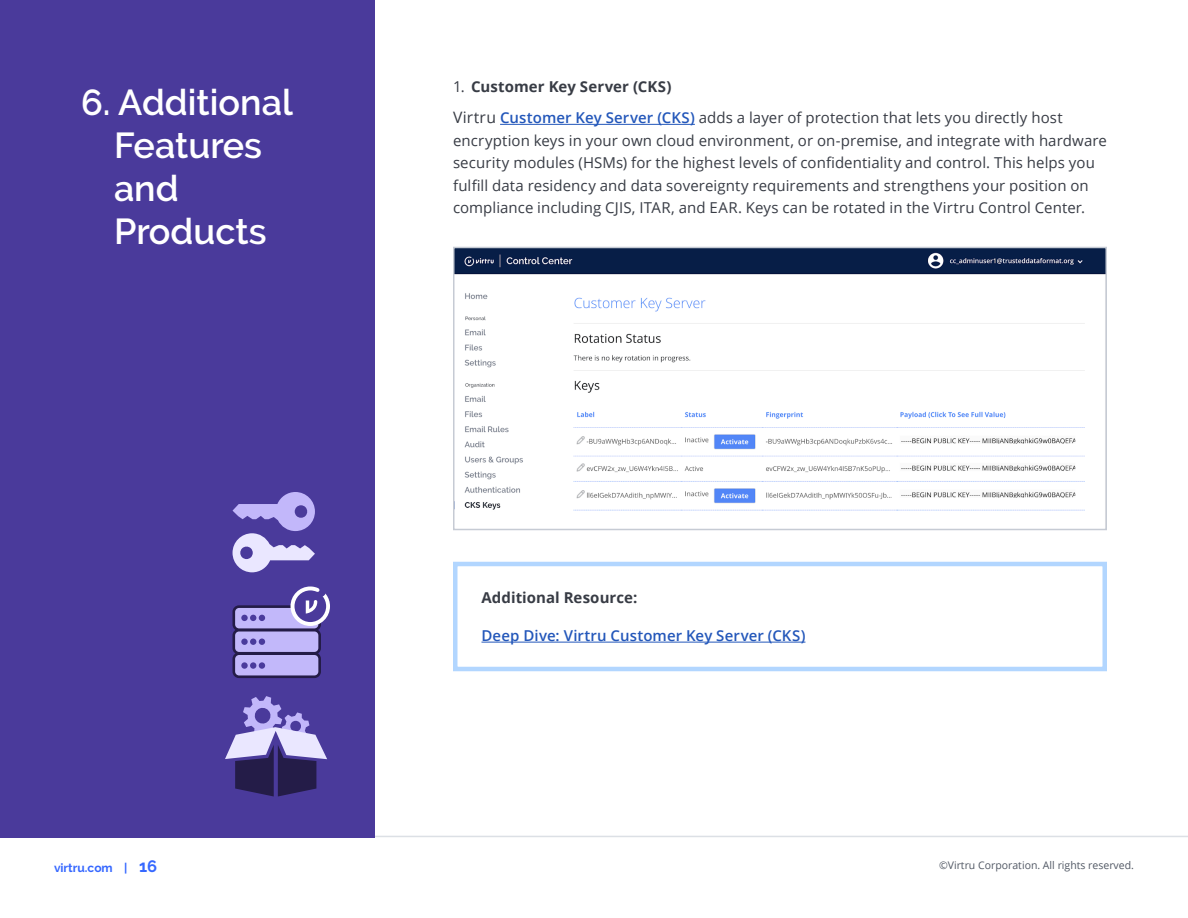
<style>
.page{position:relative;width:1188px;height:918px;background:#fff}
.page>*{position:absolute;margin:0;border:0;box-sizing:border-box;transform-origin:0 0}
.t1{font:600 36px/43.2px "Raleway";color:#fff}
.t2{font:15px/22.5px "Open Sans";letter-spacing:.005em;color:#383c45}
.t3{font:600 15px "Open Sans";letter-spacing:.01em;color:#2357ba}
.t4{font:700 15px "Open Sans";letter-spacing:.005em;color:#383c45}
.t5{font:700 12px "Raleway";color:#3668ff}
.t6{font:10.5px "Open Sans";color:#515864}
.s1{font-weight:700}
.s2{font-size:15.75px}
.s3{font-weight:600;color:#2357ba}
.s4{font-size:16.5px}
</style>
<div class="page">
<hr style="left:0;top:836px;width:1188px;height:1px;background:#dce0e5">
<hr style="left:500px;top:124px;width:195px;height:1px;background:#2357ba">
<div style="left:0;top:0;width:375px;height:837px;background:#4a3a9b"></div>
<img style="left:456px;top:250px;width:648px;height:261px">
<div style="left:453px;top:247px;width:654px;height:283px;border:2px solid #c6cbd4"></div>
<svg style="left:453px;top:561px;width:654px;height:111px"></svg>
<svg style="left:233px;top:492px;width:82px;height:80px"></svg>
<svg style="left:225px;top:696px;width:102px;height:100px"></svg>
<div style="left:234px;top:630px;width:86px;height:23px;background:#c2b8fa;border-radius:5px"></div>
<div style="left:232px;top:629px;width:89px;height:26px;border:3px solid #241c47;border-radius:5px"></div>
<div style="left:234px;top:607px;width:86px;height:23px;background:#c2b8fa;border-radius:5px"></div>
<div style="left:232px;top:605px;width:89px;height:26px;border:3px solid #241c47;border-radius:5px"></div>
<div style="left:234px;top:654px;width:86px;height:23px;background:#c2b8fa;border-radius:5px"></div>
<div style="left:232px;top:652px;width:89px;height:26px;border:3px solid #241c47;border-radius:5px"></div>
<svg style="left:291px;top:587px;width:39px;height:39px"></svg>
<div style="left:241px;top:615px;width:7px;height:6px;background:#4a3b9c;border-radius:50%"></div>
<svg style="left:250px;top:615px;width:15px;height:6px"></svg>
<div style="left:241px;top:639px;width:7px;height:6px;background:#4a3b9c;border-radius:50%"></div>
<svg style="left:250px;top:639px;width:15px;height:6px"></svg>
<svg style="left:241px;top:662px;width:7px;height:7px"></svg>
<div style="left:250px;top:662px;width:6px;height:7px;background:#4a3b9c;border-radius:50%"></div>
<div style="left:259px;top:662px;width:6px;height:7px;background:#4a3b9c;border-radius:50%"></div>
<h1 class="t1" style="left:114px;top:81px;width:180px;text-indent:-33px">6. Additional<br>Features and<br>Products</h1>
<p class="t2" style="left:453px;top:71px;width:611px;line-height:30.8px">1. <span class="s1">Customer Key Server (CKS)<br></span><span class="s2">Virtru</span> <span class="s3">Customer Key Server (CKS)</span> adds a layer of protection that lets you directly host</p>
<p class="t2" style="left:453px;top:129px;width:656px">encryption keys in your own cloud environment, or on-premise, and integrate with hardware security modules (HSMs) for the highest levels of confidentiality and control. This helps you fulfill data residency and data sovereignty requirements and strengthens your position on compliance including CJIS, ITAR, and EAR. Keys can be rotated in the Virtru Control Center.</p>
<p class="t4" style="left:482px;top:587px;width:157px">Additional Resource:</p>
<p class="t3" style="left:482px;top:625px;width:325px">Deep Dive: Virtru Customer Key Server (CKS)</p>
<p class="t5" style="left:54px;top:861px;width:105px">virtru.com | <span class="s4">16</span></p>
<p class="t6" style="left:939px;top:858px;width:196px">©Virtru Corporation. All rights reserved.</p>
</div>
